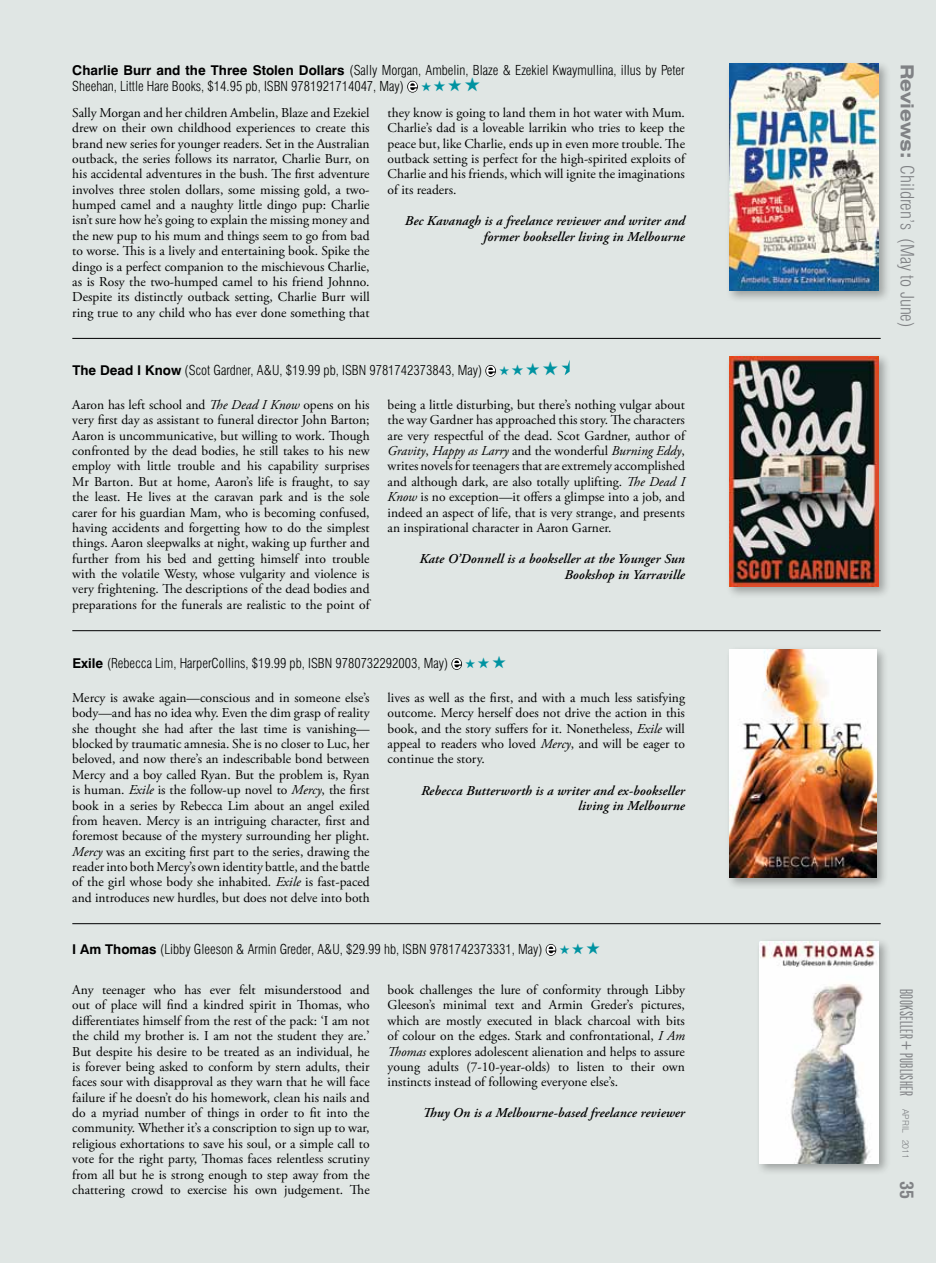
<style>
.page{position:relative;width:936px;height:1263px;background:#fff}
.page>*{position:absolute;margin:0;border:0;box-sizing:border-box;transform-origin:0 0}
.t1{font:18px "Phaeton";color:#808285}
.t2{font:300 condensed 18px "Swiss 721 BT";color:#808285}
.t3{font:700 condensed 18px "Swiss 721 BT";color:#808285}
.t4{font:13.5px/15.5px "Adobe Garamond Pro";color:#000;text-align:justify}
.t5{font:300 condensed 13.5px/16.5px "Swiss 721 BT";color:#000}
.t6{font:italic 600 13.5px/15.8px "Adobe Garamond Pro";letter-spacing:.01em;color:#000;text-align:right}
.t7{font:12.75px "Zapf Dingbats ITC";color:#0093a1}
.s1{font-weight:700;font-stretch:normal}
.s2{font-style:italic}
.s3{font-weight:700;font-stretch:expanded}
.s4{font-family:"Swiss 721 BT";font-weight:300;font-size:9px}
</style>
<div class="page">
<div style="left:0;top:0;width:935px;height:1263px;background:#e0e6e4"></div>
<hr style="left:72px;top:923px;width:808px;height:1px;background:#000">
<hr style="left:72px;top:630px;width:808px;height:1px;background:#000">
<hr style="left:72px;top:338px;width:808px;height:1px;background:#000">
<svg style="left:451px;top:658px;width:11px;height:12px"></svg>
<svg style="left:452px;top:659px;width:9px;height:10px"></svg>
<svg style="left:545px;top:944px;width:11px;height:12px"></svg>
<svg style="left:546px;top:945px;width:9px;height:10px"></svg>
<svg style="left:407px;top:81px;width:11px;height:12px"></svg>
<svg style="left:408px;top:82px;width:9px;height:10px"></svg>
<div style="left:725px;top:60px;width:165px;height:243px;background:#000;opacity:.3"></div>
<img style="left:729px;top:64px;width:149px;height:226px">
<div style="left:725px;top:646px;width:163px;height:244px;background:#000;opacity:.3"></div>
<img style="left:729px;top:650px;width:147px;height:228px">
<div style="left:755px;top:937px;width:135px;height:238px;background:#000;opacity:.3"></div>
<img style="left:759px;top:941px;width:119px;height:222px">
<svg style="left:485px;top:365px;width:11px;height:12px"></svg>
<svg style="left:486px;top:366px;width:9px;height:10px"></svg>
<svg style="left:561px;top:362px;width:8px;height:13px"></svg>
<div style="left:725px;top:352px;width:165px;height:247px;background:#000;opacity:.3"></div>
<img style="left:729px;top:356px;width:149px;height:231px">
<p class="t5" style="left:72px;top:61px;width:614px"><span class="s1">Charlie Burr and the Three Stolen Dollars</span> (Sally Morgan, Ambelin, Blaze &amp; Ezekiel Kwaymullina, illus by Peter<br>Sheehan, Little Hare Books, $14.95 pb, ISBN 9781921714047, May)</p>
<p class="t7" style="left:421px;top:81px;width:61px">★★★★</p>
<p class="t4" style="left:72px;top:105px;width:299px">Sally Morgan and her children Ambelin, Blaze and Ezekiel drew on their own childhood experiences to create this brand new series for younger readers. Set in the Australian outback, the series follows its narrator, Charlie Burr, on his accidental adventures in the bush. The first adventure involves three stolen dollars, some missing gold, a two&shy;humped camel and a naughty little dingo pup: Charlie isn’t sure how he’s going to explain the missing money and the new pup to his mum and things seem to go from bad to worse. This is a lively and entertaining book. Spike the dingo is a perfect companion to the mischievous Charlie, as is Rosy the two-humped camel to his friend Johnno.<br>Despite its distinctly outback setting, Charlie Burr will ring true to any child who has ever done something that</p>
<p class="t4" style="left:387px;top:105px;width:299px">they know is going to land them in hot water with Mum.<br>Charlie’s dad is a loveable larrikin who tries to keep the peace but, like Charlie, ends up in even more trouble. The outback setting is perfect for the high-spirited exploits of Charlie and his friends, which will ignite the imaginations of its readers.</p>
<p class="t6" style="left:405px;top:213px;width:281px">Bec Kavanagh is a freelance reviewer and writer and former bookseller living in Melbourne</p>
<p class="t5" style="left:72px;top:362px;width:411px"><span class="s1">The Dead I Know</span> (Scot Gardner, A&amp;U, $19.99 pb, ISBN 9781742373843, May)</p>
<p class="t7" style="left:499px;top:365px;width:61px">★★★★</p>
<p class="t4" style="left:72px;top:397px;width:299px">Aaron has left school and <span class="s2">The Dead I Know</span> opens on his very first day as assistant to funeral director John Barton; Aaron is uncommunicative, but willing to work. Though confronted by the dead bodies, he still takes to his new employ with little trouble and his capability surprises Mr Barton. But at home, Aaron’s life is fraught, to say the least. He lives at the caravan park and is the sole carer for his guardian Mam, who is becoming confused, having accidents and forgetting how to do the simplest things. Aaron sleepwalks at night, waking up further and further from his bed and getting himself into trouble with the volatile Westy, whose vulgarity and violence is very frightening. The descriptions of the dead bodies and preparations for the funerals are realistic to the point of</p>
<p class="t4" style="left:387px;top:397px;width:299px">being a little disturbing, but there’s nothing vulgar about the way Gardner has approached this story. The characters are very respectful of the dead. Scot Gardner, author of <span class="s2">Gravity</span>, <span class="s2">Happy as Larry</span> and the wonderful <span class="s2">Burning Eddy</span>, writes novels for teenagers that are extremely accomplished and although dark, are also totally uplifting. <span class="s2">The Dead I Know</span> is no exception—it offers a glimpse into a job, and indeed an aspect of life, that is very strange, and presents an inspirational character in Aaron Garner.</p>
<p class="t6" style="left:419px;top:551px;width:267px">Kate O’Donnell is a bookseller at the Younger Sun<br>Bookshop in Yarraville</p>
<p class="t5" style="left:72px;top:655px;width:377px"><span class="s1">Exile</span> (Rebecca Lim, HarperCollins, $19.99 pb, ISBN 9780732292003, May)</p>
<p class="t7" style="left:465px;top:658px;width:42px">★★★</p>
<p class="t4" style="left:72px;top:690px;width:299px">Mercy is awake again—conscious and in someone else’s body—and has no idea why. Even the dim grasp of reality she thought she had after the last time is vanishing— blocked by traumatic amnesia. She is no closer to Luc, her beloved, and now there’s an indescribable bond between Mercy and a boy called Ryan. But the problem is, Ryan is human. <span class="s2">Exile</span> is the follow-up novel to <span class="s2">Mercy</span>, the first book in a series by Rebecca Lim about an angel exiled from heaven. Mercy is an intriguing character, first and foremost because of the mystery surrounding her plight.<br><span class="s2">Mercy</span> was an exciting first part to the series, drawing the reader into both Mercy’s own identity battle, and the battle of the girl whose body she inhabited. <span class="s2">Exile</span> is fast-paced and introduces new hurdles, but does not delve into both</p>
<p class="t4" style="left:387px;top:690px;width:299px">lives as well as the first, and with a much less satisfying outcome. Mercy herself does not drive the action in this book, and the story suffers for it. Nonetheless, <span class="s2">Exile</span> will appeal to readers who loved <span class="s2">Mercy</span>, and will be eager to continue the story.</p>
<p class="t6" style="left:421px;top:783px;width:265px">Rebecca Butterworth is a writer and ex-bookseller living in Melbourne</p>
<p class="t5" style="left:72px;top:941px;width:471px"><span class="s1">I Am Thomas</span> (Libby Gleeson &amp; Armin Greder, A&amp;U, $29.99 hb, ISBN 9781742373331, May)</p>
<p class="t7" style="left:559px;top:944px;width:42px">★★★</p>
<p class="t4" style="left:72px;top:982px;width:299px">Any teenager who has ever felt misunderstood and out of place will find a kindred spirit in Thomas, who differentiates himself from the rest of the pack: ‘I am not the child my brother is. I am not the student they are.’ But despite his desire to be treated as an individual, he is forever being asked to conform by stern adults, their faces sour with disapproval as they warn that he will face failure if he doesn’t do his homework, clean his nails and do a myriad number of things in order to fit into the community. Whether it’s a conscription to sign up to war, religious exhortations to save his soul, or a simple call to vote for the right party, Thomas faces relentless scrutiny from all but he is strong enough to step away from the chattering crowd to exercise his own judgement. The</p>
<p class="t4" style="left:387px;top:982px;width:299px">book challenges the lure of conformity through Libby Gleeson’s minimal text and Armin Greder’s pictures, which are mostly executed in black charcoal with bits of colour on the edges. Stark and confrontational, <span class="s2">I Am Thomas</span> explores adolescent alienation and helps to assure young adults (7-10-year-olds) to listen to their own instincts instead of following everyone else’s.</p>
<p class="t6" style="left:423px;top:1106px;width:263px">Thuy On is a Melbourne-based freelance reviewer</p>
<h1 class="t2" style="left:918px;top:64px;width:265px;rotate:90deg"><span class="s3">Reviews:</span> Children’s (May to June)</h1>
<h1 class="t1" style="left:915px;top:989px;width:171px;rotate:90deg">BOOKSELLER + PUBLISHER <span class="s4">APRIL 2011</span></h1>
<h1 class="t3" style="left:917px;top:1181px;width:19px;rotate:90deg">35</h1>
</div>
